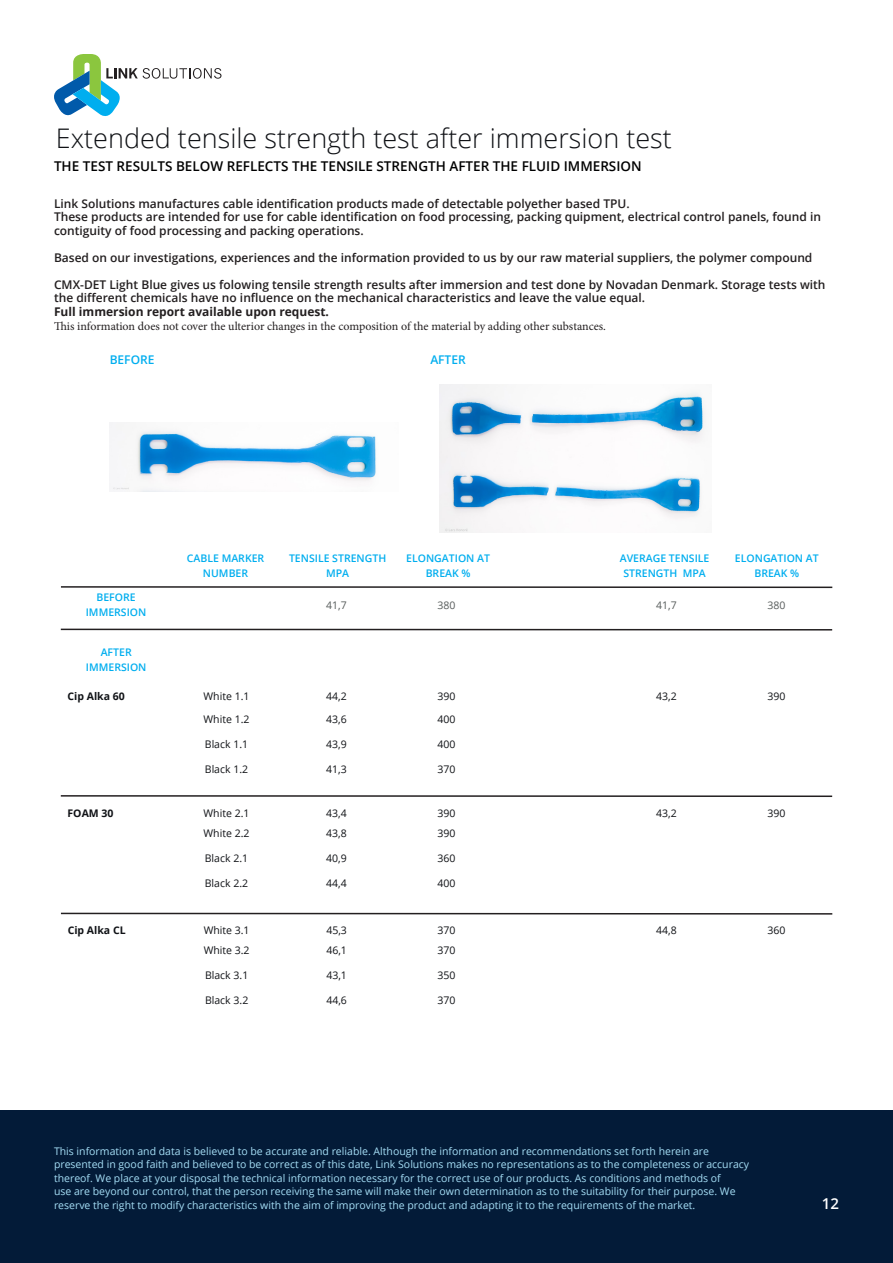
<style>
.page{position:relative;width:893px;height:1263px;background:#fff}
.page>*{position:absolute;margin:0;border:0;box-sizing:border-box;transform-origin:0 0}
.t1{font:300 27px "Open Sans";color:#101216}
.t2{font:600 15px "Open Sans";color:#fff}
.t3{font:600 13.5px "Open Sans";color:#000001}
.t4{font:600 12px/13.5px "Open Sans";color:#231f20}
.t5{font:12px "Minion Pro";color:#231f20}
.t6{font:700 12px "Open Sans";color:#231f20}
.t7{font:600 12px "Open Sans";color:#00aeef}
.t8{font:10.5px/13.5px "Open Sans";color:#a5def6}
.t9{font:10.5px "Open Sans";color:#101216}
.t10{font:600 10.5px/15px "Open Sans";color:#00aeef;text-align:center}
.t11{font:700 10.5px "Open Sans";color:#101216}
.t12{font:10.5px "Open Sans";color:#575c5b}
</style>
<div class="page">
<img style="left:439px;top:384px;width:266px;height:149px">
<img style="left:110px;top:422px;width:266px;height:69px">
<hr style="left:61px;top:629px;width:771px;height:1px;background:#231f20">
<hr style="left:61px;top:586px;width:771px;height:2px;background:#231f20">
<hr style="left:61px;top:795px;width:771px;height:2px;background:#231f20">
<hr style="left:61px;top:913px;width:771px;height:1px;background:#231f20">
<div style="left:0;top:1111px;width:893px;height:152px;background:#031b38"></div>
<svg style="left:54px;top:54px;width:167px;height:62px"></svg>
<h1 class="t1" style="left:56px;top:127px;width:617px">Extended tensile strength test after immersion test</h1>
<p class="t3" style="left:54px;top:160px;width:589px">THE TEST RESULTS BELOW REFLECTS THE TENSILE STRENGTH AFTER THE FLUID IMMERSION</p>
<p class="t4" style="left:54px;top:196px;width:769px">Link Solutions manufactures cable identification products made of detectable polyether based TPU.<br>These products are intended for use for cable identification on food processing, packing quipment, electrical control panels, found in contiguity of food processing and packing operations.</p>
<p class="t4" style="left:54px;top:252px;width:760px">Based on our investigations, experiences and the information provided to us by our raw material suppliers, the polymer compound</p>
<p class="t4" style="left:54px;top:279px;width:773px">CMX-DET Light Blue gives us folowing tensile strength results after immersion and test done by Novadan Denmark. Storage tests with the different chemicals have no influence on the mechanical characteristics and leave the value equal.</p>
<p class="t6" style="left:54px;top:307px;width:277px">Full immersion report available upon request.</p>
<p class="t5" style="left:54px;top:321px;width:554px">This information does not cover the ulterior changes in the composition of the material by adding other substances.</p>
<p class="t7" style="left:110px;top:355px;width:46px">BEFORE</p>
<p class="t7" style="left:430px;top:355px;width:37px">AFTER</p>
<p class="t10" style="left:86px;top:591px;width:62px">BEFORE<br>IMMERSION</p>
<p class="t10" style="left:86px;top:645px;width:62px">AFTER<br>IMMERSION</p>
<p class="t10" style="left:187px;top:552px;width:79px">CABLE MARKER<br>NUMBER</p>
<p class="t10" style="left:289px;top:552px;width:99px">TENSILE STRENGTH<br>MPA</p>
<p class="t10" style="left:406px;top:552px;width:85px">ELONGATION AT<br>BREAK %</p>
<p class="t10" style="left:620px;top:552px;width:91px">AVERAGE TENSILE<br>STRENGTH MPA</p>
<p class="t10" style="left:735px;top:552px;width:85px">ELONGATION AT<br>BREAK %</p>
<p class="t12" style="left:326px;top:601px;width:22px">41,7</p>
<p class="t12" style="left:438px;top:601px;width:20px">380</p>
<p class="t12" style="left:656px;top:601px;width:22px">41,7</p>
<p class="t12" style="left:767px;top:601px;width:20px">380</p>
<p class="t11" style="left:68px;top:692px;width:59px">Cip Alka 60</p>
<p class="t9" style="left:204px;top:692px;width:47px">White 1.1</p>
<p class="t9" style="left:326px;top:692px;width:22px">44,2</p>
<p class="t9" style="left:437px;top:692px;width:20px">390</p>
<p class="t9" style="left:656px;top:692px;width:22px">43,2</p>
<p class="t9" style="left:767px;top:692px;width:20px">390</p>
<p class="t9" style="left:204px;top:715px;width:47px">White 1.2</p>
<p class="t9" style="left:326px;top:715px;width:22px">43,6</p>
<p class="t9" style="left:437px;top:715px;width:20px">400</p>
<p class="t9" style="left:205px;top:740px;width:45px">Black 1.1</p>
<p class="t9" style="left:326px;top:740px;width:22px">43,9</p>
<p class="t9" style="left:437px;top:740px;width:20px">400</p>
<p class="t9" style="left:205px;top:765px;width:45px">Black 1.2</p>
<p class="t9" style="left:326px;top:765px;width:22px">41,3</p>
<p class="t9" style="left:437px;top:765px;width:20px">370</p>
<p class="t11" style="left:68px;top:809px;width:47px">FOAM 30</p>
<p class="t9" style="left:204px;top:809px;width:47px">White 2.1</p>
<p class="t9" style="left:326px;top:809px;width:22px">43,4</p>
<p class="t9" style="left:437px;top:809px;width:20px">390</p>
<p class="t9" style="left:656px;top:809px;width:22px">43,2</p>
<p class="t9" style="left:767px;top:809px;width:20px">390</p>
<p class="t9" style="left:204px;top:829px;width:47px">White 2.2</p>
<p class="t9" style="left:326px;top:829px;width:22px">43,8</p>
<p class="t9" style="left:437px;top:829px;width:20px">390</p>
<p class="t9" style="left:205px;top:854px;width:45px">Black 2.1</p>
<p class="t9" style="left:326px;top:854px;width:22px">40,9</p>
<p class="t9" style="left:437px;top:854px;width:20px">360</p>
<p class="t9" style="left:205px;top:879px;width:45px">Black 2.2</p>
<p class="t9" style="left:326px;top:879px;width:22px">44,4</p>
<p class="t9" style="left:437px;top:879px;width:20px">400</p>
<p class="t11" style="left:68px;top:926px;width:59px">Cip Alka CL</p>
<p class="t9" style="left:204px;top:926px;width:47px">White 3.1</p>
<p class="t9" style="left:326px;top:926px;width:22px">45,3</p>
<p class="t9" style="left:438px;top:926px;width:20px">370</p>
<p class="t9" style="left:656px;top:926px;width:22px">44,8</p>
<p class="t9" style="left:768px;top:926px;width:20px">360</p>
<p class="t9" style="left:204px;top:946px;width:47px">White 3.2</p>
<p class="t9" style="left:326px;top:946px;width:22px">46,1</p>
<p class="t9" style="left:438px;top:946px;width:20px">370</p>
<p class="t9" style="left:205px;top:971px;width:45px">Black 3.1</p>
<p class="t9" style="left:326px;top:971px;width:22px">43,1</p>
<p class="t9" style="left:438px;top:971px;width:20px">350</p>
<p class="t9" style="left:205px;top:996px;width:45px">Black 3.2</p>
<p class="t9" style="left:326px;top:996px;width:22px">44,6</p>
<p class="t9" style="left:438px;top:996px;width:20px">370</p>
<p class="t8" style="left:54px;top:1145px;width:697px">This information and data is believed to be accurate and reliable. Although the information and recommendations set forth herein are presented in good faith and believed to be correct as of this date, Link Solutions makes no representations as to the completeness or accuracy thereof. We place at your disposal the technical information necessary for the correct use of our products. As conditions and methods of<br>use are beyond our control, that the person receiving the same will make their own determination as to the suitability for their purpose. We reserve the right to modify characteristics with the aim of improving the product and adapting it to the requirements of the market.</p>
<h2 class="t2" style="left:822px;top:1197px;width:19px">12</h2>
</div>
